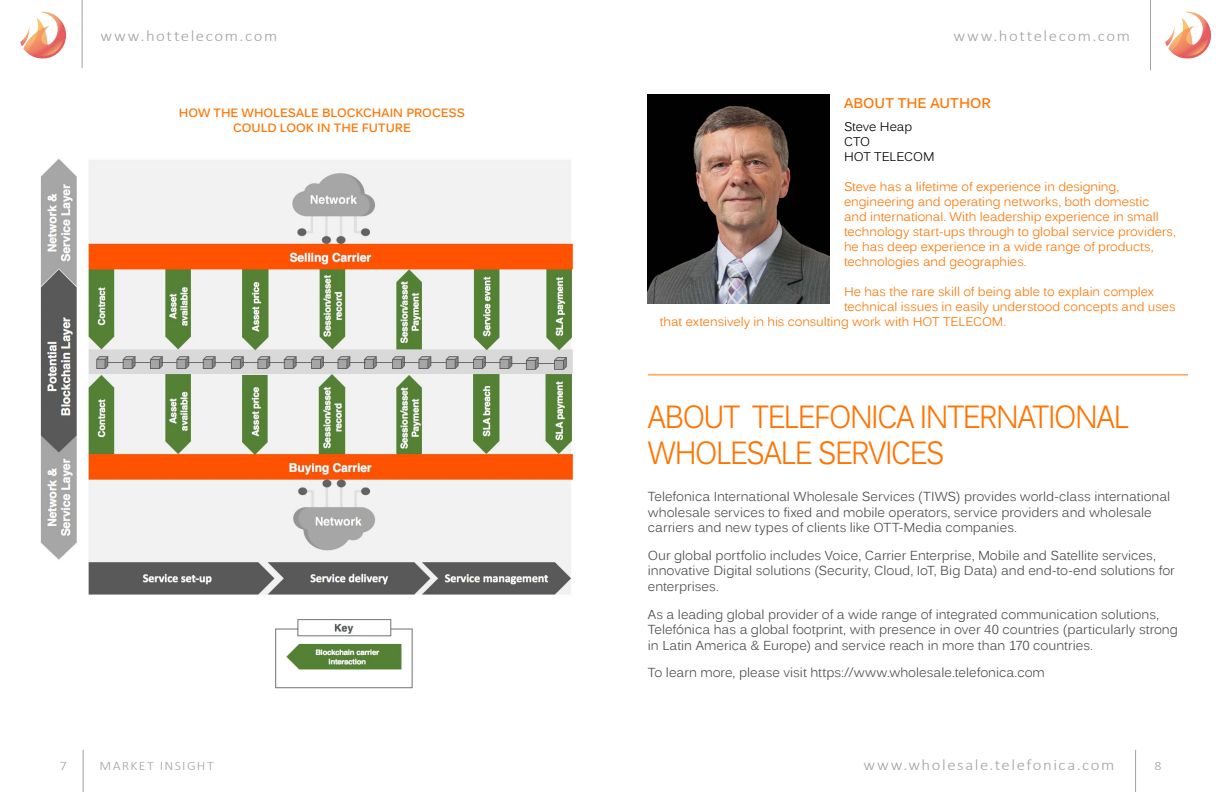
<style>
.page{position:relative;width:1224px;height:792px;background:#fff}
.page>*{position:absolute;margin:0;border:0;box-sizing:border-box;transform-origin:0 0}
.t1{font:31.9px/36px "Kalinga";letter-spacing:-.05em;color:#ff7400;scale:.88 1}
.t2{font:300 15.5px "Calibri";letter-spacing:.095em;color:#a3a3a3;scale:1.08 1}
.t3{font:700 14px "Kalinga";color:#ff7400}
.t4{font:13px/15.6px "Kalinga";letter-spacing:-.005em;color:#4d4d4d}
.t5{font:300 12.9px "Calibri";letter-spacing:.095em;color:#a3a3a3;scale:1.08 1}
.t6{font:300 12.9px "Calibri";letter-spacing:.095em;color:#a3a3a3;scale:1.16 1}
.t7{font:12.5px/15px "Kalinga";letter-spacing:-.005em;color:#ff7400}
.t8{font:12.5px/15px "Kalinga";letter-spacing:-.005em;color:#000}
.t9{font:700 12px/14.4px "Kalinga";color:#ff7400;text-align:center}
</style>
<div class="page">
<hr style="left:82px;top:0;width:1px;height:68px;background:#a1a1a1">
<img style="left:20px;top:11px;width:46px;height:48px">
<hr style="left:83px;top:750px;width:1px;height:42px;background:#a1a1a1">
<hr style="left:1135px;top:750px;width:1px;height:42px;background:#a1a1a1">
<img style="left:1165px;top:11px;width:46px;height:48px">
<hr style="left:1150px;top:0;width:1px;height:70px;background:#a1a1a1">
<hr style="left:648px;top:375px;width:540px;height:1px;background:#ff7400">
<img style="left:648px;top:95px;width:182px;height:209px">
<img style="left:40px;top:159px;width:536px;height:530px">
<p class="t2" style="left:101px;top:26px;width:165px">www.hottelecom.com</p>
<p class="t9" style="left:179px;top:107px;width:288px">HOW THE WHOLESALE BLOCKCHAIN PROCESS<br>COULD LOOK IN THE FUTURE</p>
<p class="t2" style="left:954px;top:26px;width:165px">www.hottelecom.com</p>
<p class="t3" style="left:844px;top:94px;width:149px">ABOUT THE AUTHOR</p>
<p class="t8" style="left:844px;top:120px;width:92px">Steve Heap<br>CTO<br>HOT TELECOM</p>
<p class="t7" style="left:844px;top:179px;width:333px">Steve has a lifetime of experience in designing, engineering and operating networks, both domestic<br>and international. With leadership experience in small technology start-ups through to global service providers, he has deep experience in a wide range of products, technologies and geographies.</p>
<p class="t7" style="left:844px;top:284px;width:312px">He has the rare skill of being able to explain complex</p>
<p class="t7" style="left:844px;top:299px;width:333px">technical issues in easily understood concepts and uses</p>
<p class="t7" style="left:660px;top:314px;width:348px">that extensively in his consulting work with HOT TELECOM.</p>
<h1 class="t1" style="left:648px;top:400px;width:548px">ABOUT TELEFONICA INTERNATIONAL<br>WHOLESALE SERVICES</h1>
<p class="t4" style="left:648px;top:489px;width:524px">Telefonica International Wholesale Services (TIWS) provides world-class international wholesale services to fixed and mobile operators, service providers and wholesale carriers and new types of clients like OTT-Media companies.</p>
<p class="t4" style="left:648px;top:548px;width:528px">Our global portfolio includes Voice, Carrier Enterprise, Mobile and Satellite services, innovative Digital solutions (Security, Cloud, IoT, Big Data) and end-to-end solutions for enterprises.</p>
<p class="t4" style="left:648px;top:607px;width:532px">As a leading global provider of a wide range of integrated communication solutions,<br>Telefónica has a global footprint, with presence in over 40 countries (particularly strong in Latin America &amp; Europe) and service reach in more than 170 countries.</p>
<p class="t4" style="left:648px;top:665px;width:399px">To learn more, please visit https://www.wholesale.telefonica.com</p>
<p class="t6" style="left:59px;top:758px;width:8px">7</p>
<p class="t5" style="left:100px;top:758px;width:107px">MARKET INSIGHT</p>
<p class="t2" style="left:864px;top:756px;width:234px">www.wholesale.telefonica.com</p>
<p class="t5" style="left:1154px;top:758px;width:8px">8</p>
</div>
